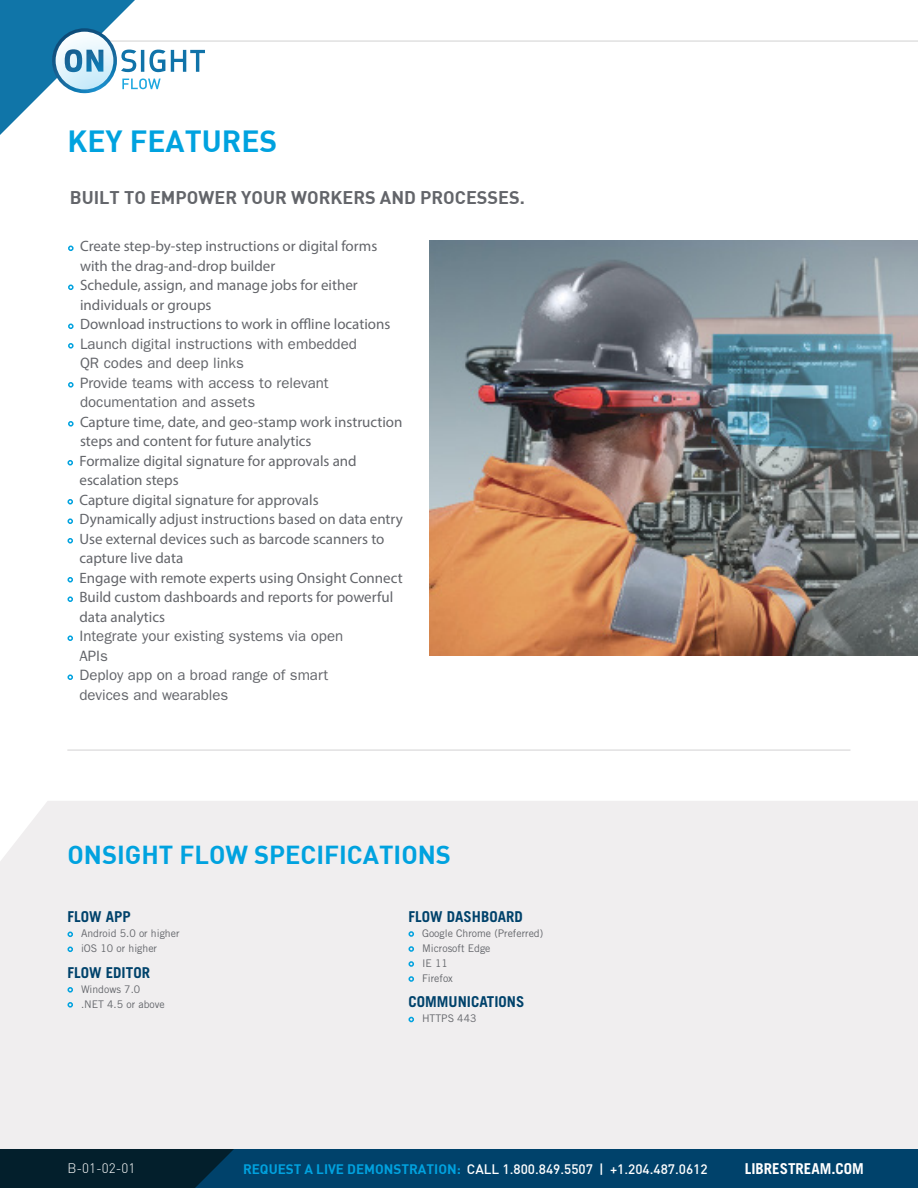
<style>
.page{position:relative;width:918px;height:1188px;background:#fff}
.page>*{position:absolute;margin:0;border:0;box-sizing:border-box;transform-origin:0 0}
.t1{font:700 30px "DIN";color:#00a2df}
.t2{font:700 25.5px "DIN";color:#00a2df}
.t3{font:700 18px "DIN";color:#63656a}
.t4{font:15px/19.5px "Myriad Pro";color:#63656a}
.t5{font:15px/19.5px "ITC Franklin Gothic Std";color:#63656a}
.t6{font:700 15px "Trade Gothic";color:#00426b}
.t7{font:700 15px "Trade Gothic";color:#fff}
.t8{font:500 13.5px "DIN";color:#fff}
.t9{font:300 13.5px "DIN";color:#fff}
.t10{font:10.5px "Trade Gothic";color:#63656a}
.s1{font-weight:700;color:#00a2df}
</style>
<div class="page">
<div style="left:0;top:801px;width:918px;height:348px;background:#f0eeef"></div>
<svg style="left:68px;top:932px;width:5px;height:5px"></svg>
<svg style="left:68px;top:947px;width:5px;height:5px"></svg>
<svg style="left:68px;top:987px;width:5px;height:6px"></svg>
<svg style="left:68px;top:1002px;width:5px;height:6px"></svg>
<hr style="left:54px;top:40px;width:864px;height:2px;background:#d7d6d7">
<svg style="left:0;top:0;width:205px;height:135px"></svg>
<div style="left:162px;top:1149px;width:756px;height:39px;background:#00426b"></div>
<svg style="left:0;top:1149px;width:234px;height:39px"></svg>
<svg style="left:68px;top:246px;width:6px;height:5px"></svg>
<svg style="left:68px;top:285px;width:6px;height:5px"></svg>
<svg style="left:68px;top:324px;width:6px;height:5px"></svg>
<svg style="left:68px;top:343px;width:6px;height:6px"></svg>
<svg style="left:68px;top:382px;width:6px;height:6px"></svg>
<svg style="left:68px;top:421px;width:6px;height:6px"></svg>
<svg style="left:68px;top:460px;width:5px;height:6px"></svg>
<svg style="left:68px;top:499px;width:5px;height:6px"></svg>
<svg style="left:68px;top:518px;width:5px;height:6px"></svg>
<svg style="left:68px;top:538px;width:5px;height:6px"></svg>
<svg style="left:68px;top:577px;width:5px;height:6px"></svg>
<svg style="left:68px;top:596px;width:5px;height:6px"></svg>
<svg style="left:68px;top:635px;width:5px;height:6px"></svg>
<svg style="left:68px;top:674px;width:5px;height:6px"></svg>
<img style="left:429px;top:241px;width:489px;height:415px">
<hr style="left:67px;top:750px;width:783px;height:1px;background:#d7d6d7">
<svg style="left:409px;top:931px;width:5px;height:6px"></svg>
<svg style="left:409px;top:946px;width:5px;height:6px"></svg>
<svg style="left:409px;top:961px;width:5px;height:6px"></svg>
<svg style="left:409px;top:976px;width:5px;height:6px"></svg>
<svg style="left:409px;top:1017px;width:5px;height:5px"></svg>
<p class="t1" style="left:68px;top:121px;width:211px">KEY FEATURES</p>
<p class="t3" style="left:70px;top:186px;width:457px">BUILT TO EMPOWER YOUR WORKERS AND PROCESSES.</p>
<p class="t4" style="left:80px;top:236px;width:299px">Create step-by-step instructions or digital forms with the drag-and-drop builder</p>
<p class="t4" style="left:80px;top:275px;width:279px">Schedule, assign, and manage jobs for either individuals or groups</p>
<p class="t4" style="left:80px;top:314px;width:312px">Download instructions to work in offline locations</p>
<p class="t5" style="left:80px;top:334px;width:278px">Launch digital instructions with embedded<br>QR codes and deep links</p>
<p class="t5" style="left:80px;top:373px;width:250px">Provide teams with access to relevant documentation and assets</p>
<p class="t4" style="left:80px;top:412px;width:324px">Capture time, date, and geo-stamp work instruction steps and content for future analytics</p>
<p class="t4" style="left:80px;top:450px;width:279px">Formalize digital signature for approvals and escalation steps</p>
<p class="t4" style="left:80px;top:489px;width:241px">Capture digital signature for approvals</p>
<p class="t4" style="left:80px;top:509px;width:325px">Dynamically adjust instructions based on data entry</p>
<p class="t4" style="left:80px;top:528px;width:306px">Use external devices such as barcode scanners to capture live data</p>
<p class="t4" style="left:80px;top:567px;width:325px">Engage with remote experts using Onsight Connect</p>
<p class="t4" style="left:80px;top:587px;width:315px">Build custom dashboards and reports for powerful data analytics</p>
<p class="t5" style="left:80px;top:626px;width:265px">Integrate your existing systems via open<br>APIs</p>
<p class="t5" style="left:80px;top:665px;width:250px">Deploy app on a broad range of smart devices and wearables</p>
<p class="t2" style="left:68px;top:838px;width:385px">ONSIGHT FLOW SPECIFICATIONS</p>
<p class="t6" style="left:68px;top:908px;width:65px">FLOW APP</p>
<p class="t10" style="left:81px;top:927px;width:100px">Android 5.0 or higher</p>
<p class="t10" style="left:81px;top:942px;width:78px">iOS 10 or higher</p>
<p class="t6" style="left:68px;top:963px;width:84px">FLOW EDITOR</p>
<p class="t10" style="left:81px;top:983px;width:61px">Windows 7.0</p>
<p class="t10" style="left:81px;top:998px;width:85px">.NET 4.5 or above</p>
<p class="t9" style="left:68px;top:1160px;width:69px">B-01-02-01</p>
<p class="t6" style="left:409px;top:907px;width:116px">FLOW DASHBOARD</p>
<p class="t10" style="left:422px;top:927px;width:123px">Google Chrome (Preferred)</p>
<p class="t10" style="left:422px;top:942px;width:70px">Microsoft Edge</p>
<p class="t10" style="left:422px;top:957px;width:27px">IE 11</p>
<p class="t10" style="left:422px;top:972px;width:32px">Firefox</p>
<p class="t6" style="left:409px;top:993px;width:117px">COMMUNICATIONS</p>
<p class="t10" style="left:422px;top:1012px;width:56px">HTTPS 443</p>
<p class="t8" style="left:243px;top:1160px;width:466px"><span class="s1">REQUEST A LIVE DEMONSTRATION:</span> CALL 1.800.849.5507 | +1.204.487.0612</p>
<p class="t7" style="left:745px;top:1159px;width:121px">LIBRESTREAM.COM</p>
</div>
